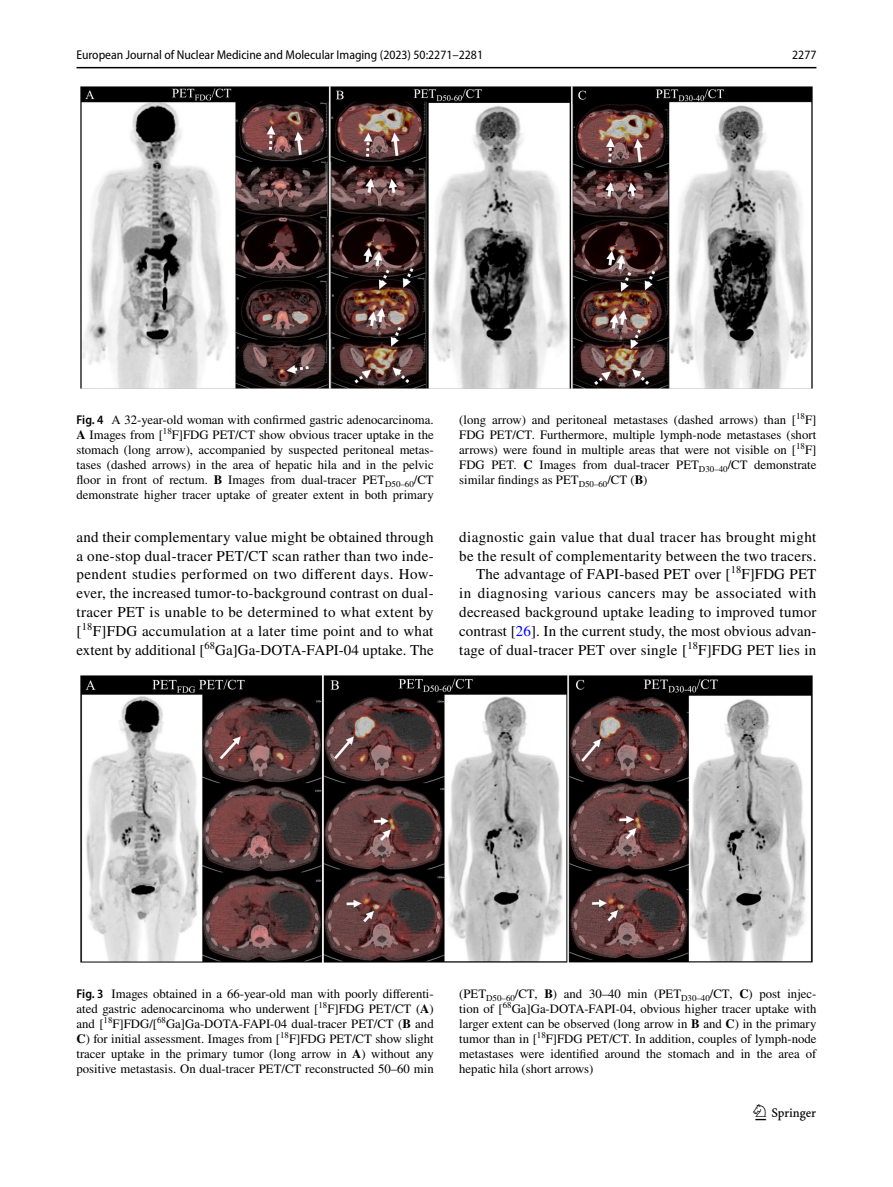
<style>
.page{position:relative;width:893px;height:1187px;background:#fff}
.page>*{position:absolute;margin:0;border:0;box-sizing:border-box;transform-origin:0 0}
.t1{font:22.5px "Springnew Regular 3";color:#000}
.t2{font:15px/18.8px "STIX";letter-spacing:.015em;color:#000;text-align:justify}
.t3{font:12.75px/15px "STIX";color:#000;text-align:justify}
.t4{font:semi-condensed 12.75px "Myriad Pro";color:#000}
.s1{font-family:"Myriad Pro";font-weight:600;font-stretch:semi-condensed}
.s2{font-weight:700}
.s3{color:#00f}
</style>
<div class="page">
<hr style="left:77px;top:67px;width:739px;height:1px;background:#000">
<img style="left:81px;top:675px;width:731px;height:287px">
<img style="left:81px;top:87px;width:731px;height:302px">
<p class="t4" style="left:77px;top:48px;width:408px">European Journal of Nuclear Medicine and Molecular Imaging (2023) 50:2271–2281</p>
<p class="t4" style="left:792px;top:48px;width:26px">2277</p>
<p class="t3" style="left:77px;top:413px;width:359px"><span class="s1">Fig. 4</span> A 32-year-old woman with confirmed gastric adenocarcinoma.<br><span class="s2">A</span> Images from [<sup>18</sup>F]FDG PET/CT show obvious tracer uptake in the stomach (long arrow), accompanied by suspected peritoneal metas&shy;tases (dashed arrows) in the area of hepatic hila and in the pelvic floor in front of rectum. <span class="s2">B</span> Images from dual-tracer PET<sub>D50–60</sub>/CT demonstrate higher tracer uptake of greater extent in both primary</p>
<p class="t3" style="left:459px;top:413px;width:359px">(long arrow) and peritoneal metastases (dashed arrows) than [<sup>18</sup>F] FDG PET/CT. Furthermore, multiple lymph-node metastases (short arrows) were found in multiple areas that were not visible on [<sup>18</sup>F] FDG PET. <span class="s2">C</span> Images from dual-tracer PET<sub>D30–40</sub>/CT demonstrate similar findings as PET<sub>D50–60</sub>/CT (<span class="s2">B</span>)</p>
<p class="t2" style="left:77px;top:528px;width:359px">and their complementary value might be obtained through a one-stop dual-tracer PET/CT scan rather than two inde&shy;pendent studies performed on two different days. How&shy;ever, the increased tumor-to-background contrast on dual&shy;tracer PET is unable to be determined to what extent by [<sup>18</sup>F]FDG accumulation at a later time point and to what extent by additional [<sup>68</sup>Ga]Ga-DOTA-FAPI-04 uptake. The</p>
<p class="t2" style="left:459px;top:528px;width:359px;text-align:right">diagnostic gain value that dual tracer has brought might be the result of complementarity between the two tracers.<br>The advantage of FAPI-based PET over [<sup>18</sup>F]FDG PET<br>in diagnosing various cancers may be associated with decreased background uptake leading to improved tumor contrast [<span class="s3">26</span>]. In the current study, the most obvious advan&shy;tage of dual-tracer PET over single [<sup>18</sup>F]FDG PET lies in</p>
<p class="t3" style="left:77px;top:986px;width:359px"><span class="s1">Fig. 3</span> Images obtained in a 66-year-old man with poorly differenti&shy;ated gastric adenocarcinoma who underwent [<sup>18</sup>F]FDG PET/CT (<span class="s2">A</span>) and [<sup>18</sup>F]FDG/[<sup>68</sup>Ga]Ga-DOTA-FAPI-04 dual-tracer PET/CT (<span class="s2">B</span> and <span class="s2">C</span>) for initial assessment. Images from [<sup>18</sup>F]FDG PET/CT show slight tracer uptake in the primary tumor (long arrow in <span class="s2">A</span>) without any positive metastasis. On dual-tracer PET/CT reconstructed 50–60 min</p>
<p class="t3" style="left:459px;top:986px;width:359px">(PET<sub>D50–60</sub>/CT, <span class="s2">B</span>) and 30–40 min (PET<sub>D30–40</sub>/CT, <span class="s2">C</span>) post injec&shy;tion of [<sup>68</sup>Ga]Ga-DOTA-FAPI-04, obvious higher tracer uptake with larger extent can be observed (long arrow in <span class="s2">B</span> and <span class="s2">C</span>) in the primary tumor than in [<sup>18</sup>F]FDG PET/CT. In addition, couples of lymph-node metastases were identified around the stomach and in the area of hepatic hila (short arrows)</p>
<h1 class="t1" style="left:755px;top:1104px;width:62px">1 3</h1>
</div>
